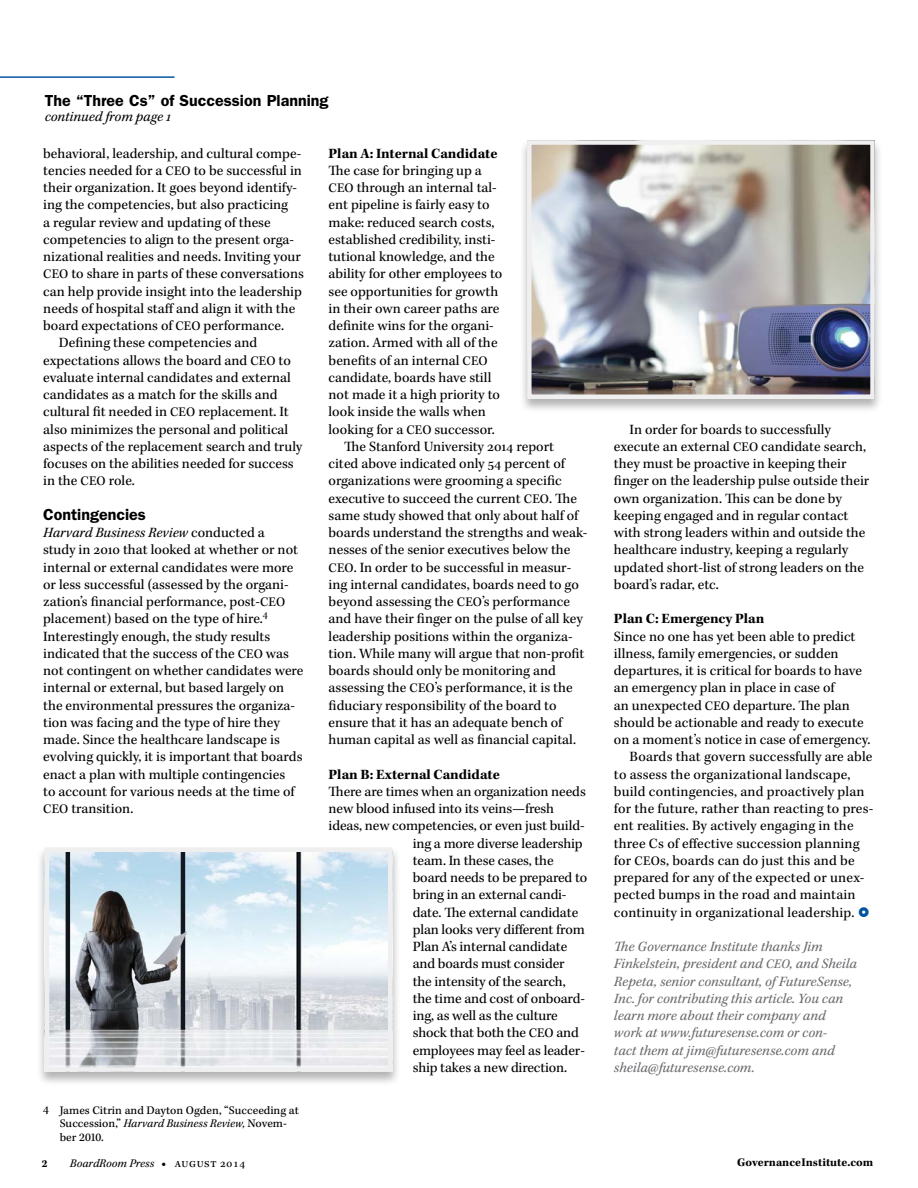
<style>
.page{position:relative;width:918px;height:1188px;background:#fff}
.page>*{position:absolute;margin:0;border:0;box-sizing:border-box;transform-origin:0 0}
.t1{font:600 16.05px "ITC Franklin Gothic Std";color:#000}
.body{font:14.55px/17.2px "Kepler Std";color:#000}
.body-no-indent{font:14.55px/17.2px "Kepler Std";color:#000}
.Endnote{font:italic 14.55px/17.2px "Kepler Std";color:#696a6d}
.t2{font:700 14.55px "Kepler Std";letter-spacing:-.005em;color:#000}
.body-2{font:italic 14.55px "Kepler Std";color:#000}
.Footnote{font:12px/13.5px "Kepler Std Capt";color:#000}
.t3{font:italic 12px "Kepler Std";color:#000}
.body-3{font:700 12px "Kepler Std";color:#000}
.body-4{font:700 10.95px "Kepler Std";color:#000}
.s1{font-size:13.5px}
.s2{font-style:italic}
.s3{font-family:"Kepler Std";font-style:italic}
.s4{font-weight:900;font-style:normal}
.s5{font-style:normal}
</style>
<div class="page">
<hr style="left:0;top:77px;width:174px;height:1px;background:#00539f">
<div style="left:519px;top:138px;width:364px;height:276px;background:#000;opacity:.3"></div>
<img style="left:532px;top:145px;width:338px;height:249px">
<div style="left:527px;top:140px;width:348px;height:259px;border:4px solid #efeff0"></div>
<div style="left:36px;top:845px;width:365px;height:241px;background:#000;opacity:.3"></div>
<img style="left:50px;top:853px;width:337px;height:214px">
<div style="left:45px;top:848px;width:347px;height:224px;border:4px solid #efeff0"></div>
<h2 class="t1" style="left:45px;top:91px;width:285px">The “Three Cs” of Succession Planning</h2>
<p class="body-2" style="left:45px;top:108px;width:128px">continued from page 1</p>
<p class="body" style="left:43px;top:145px;width:262px">behavioral, leadership, and cultural compe&shy;tencies needed for a <span class="s1">CEO</span> to be successful in their organization. It goes beyond identify&shy;ing the competencies, but also practicing<br>a regular review and updating of these competencies to align to the present orga&shy;nizational realities and needs. Inviting your <span class="s1">CEO</span> to share in parts of these conversations can help provide insight into the leadership needs of hospital staff and align it with the board expectations of <span class="s1">CEO</span> performance.</p>
<p class="body" style="left:43px;top:335px;width:261px;text-indent:16px">Defining these competencies and expectations allows the board and <span class="s1">CEO</span> to evaluate internal candidates and external candidates as a match for the skills and cultural fit needed in <span class="s1">CEO</span> replacement. It also minimizes the personal and political aspects of the replacement search and truly focuses on the abilities needed for success in the <span class="s1">CEO</span> role.</p>
<h2 class="t1" style="left:43px;top:505px;width:104px">Contingencies</h2>
<p class="body-no-indent" style="left:43px;top:524px;width:262px"><span class="s2">Harvard Business Review</span> conducted a<br>study in 2010 that looked at whether or not internal or external candidates were more or less successful (assessed by the organi&shy;zation’s financial performance, post-<span class="s1">CEO </span>placement) based on the type of hire.<sup>4<br></sup>Interestingly enough, the study results indicated that the success of the <span class="s1">CEO</span> was not contingent on whether candidates were internal or external, but based largely on the environmental pressures the organiza&shy;tion was facing and the type of hire they made. Since the healthcare landscape is evolving quickly, it is important that boards enact a plan with multiple contingencies<br>to account for various needs at the time of <span class="s1">CEO</span> transition.</p>
<p class="Footnote" style="left:60px;top:1104px;width:241px;text-indent:-17px">4 James Citrin and Dayton Ogden, “Succeeding at<br>Succession,” <span class="s3">Harvard Business Review,</span> Novem&shy;ber 2010.</p>
<h3 class="t2" style="left:329px;top:145px;width:170px">Plan A: Internal Candidate</h3>
<p class="body-no-indent" style="left:329px;top:162px;width:175px">The case for bringing up a<br><span class="s1">CEO</span> through an internal tal&shy;ent pipeline is fairly easy to make: reduced search costs, established credibility, insti&shy;tutional knowledge, and the ability for other employees to see opportunities for growth in their own career paths are definite wins for the organi&shy;zation. Armed with all of the benefits of an internal <span class="s1">CEO </span>candidate, boards have still not made it a high priority to look inside the walls when looking for a <span class="s1">CEO</span> successor.</p>
<p class="body" style="left:329px;top:438px;width:260px;text-indent:16px">The Stanford University 2014 report cited above indicated only 54 percent of organizations were grooming a specific executive to succeed the current <span class="s1">CEO</span>. The same study showed that only about half of boards understand the strengths and weak&shy;nesses of the senior executives below the <span class="s1">CEO</span>. In order to be successful in measur&shy;ing internal candidates, boards need to go beyond assessing the <span class="s1">CEO</span>’s performance and have their finger on the pulse of all key leadership positions within the organiza&shy;tion. While many will argue that non-profit boards should only be monitoring and assessing the <span class="s1">CEO</span>’s performance, it is the fiduciary responsibility of the board to ensure that it has an adequate bench of human capital as well as financial capital.</p>
<h3 class="t2" style="left:329px;top:766px;width:173px">Plan B: External Candidate</h3>
<p class="body-no-indent" style="left:329px;top:783px;width:259px">There are times when an organization needs</p>
<p class="body-no-indent" style="left:329px;top:800px;width:227px">new blood infused into its veins—fresh</p>
<p class="body-no-indent" style="left:329px;top:818px;width:258px">ideas, new competencies, or even just build-</p>
<p class="body-no-indent" style="left:413px;top:835px;width:171px">ing a more diverse leadership</p>
<p class="body-no-indent" style="left:413px;top:852px;width:143px">team. In these cases, the</p>
<p class="body-no-indent" style="left:413px;top:869px;width:176px">board needs to be prepared to</p>
<p class="body-no-indent" style="left:413px;top:887px;width:155px">bring in an external candi-</p>
<p class="body-no-indent" style="left:413px;top:904px;width:167px">date. The external candidate</p>
<p class="body-no-indent" style="left:413px;top:921px;width:174px">plan looks very different from</p>
<p class="body-no-indent" style="left:413px;top:938px;width:156px">Plan A’s internal candidate</p>
<p class="body-no-indent" style="left:413px;top:956px;width:153px">and boards must consider</p>
<p class="body-no-indent" style="left:413px;top:973px;width:155px">the intensity of the search,</p>
<p class="body-no-indent" style="left:413px;top:990px;width:174px">the time and cost of onboard-</p>
<p class="body-no-indent" style="left:413px;top:1007px;width:146px">ing, as well as the culture</p>
<p class="body-no-indent" style="left:413px;top:1025px;width:168px">shock that both the <span class="s1">CEO</span> and</p>
<p class="body-no-indent" style="left:413px;top:1042px;width:174px">employees may feel as leader-</p>
<p class="body-no-indent" style="left:413px;top:1059px;width:156px">ship takes a new direction.</p>
<p class="body" style="left:614px;top:421px;width:257px;text-indent:16px">In order for boards to successfully execute an external <span class="s1">CEO</span> candidate search, they must be proactive in keeping their finger on the leadership pulse outside their own organization. This can be done by keeping engaged and in regular contact with strong leaders within and outside the healthcare industry, keeping a regularly updated short-list of strong leaders on the board’s radar, etc.</p>
<h3 class="t2" style="left:614px;top:610px;width:152px">Plan C: Emergency Plan</h3>
<p class="body-no-indent" style="left:614px;top:628px;width:258px">Since no one has yet been able to predict illness, family emergencies, or sudden departures, it is critical for boards to have an emergency plan in place in case of<br>an unexpected <span class="s1">CEO</span> departure. The plan should be actionable and ready to execute on a moment’s notice in case of emergency.</p>
<p class="body" style="left:614px;top:749px;width:261px;text-indent:16px">Boards that govern successfully are able to assess the organizational landscape, build contingencies, and proactively plan for the future, rather than reacting to pres&shy;ent realities. By actively engaging in the three Cs of effective succession planning for <span class="s1">CEO</span>s, boards can do just this and be prepared for any of the expected or unex&shy;pected bumps in the road and maintain continuity in organizational leadership.</p>
<p class="Endnote" style="left:614px;top:938px;width:244px">The Governance Institute thanks Jim Finkelstein, president and <span class="s1">CEO</span>, and Sheila Repeta, senior consultant, of FutureSense, Inc. for contributing this article. You can learn more about their company and work at www.futuresense.com or con-<br>tact them at jim@futuresense.com and sheila@futuresense.com.</p>
<p class="body-4" style="left:42px;top:1158px;width:7px">2</p>
<p class="t3" style="left:70px;top:1157px;width:177px">BoardRoom Press <span class="s4">•</span> <span class="s5">august 2014</span></p>
<p class="body-3" style="left:737px;top:1156px;width:138px">GovernanceInstitute.com</p>
</div>
